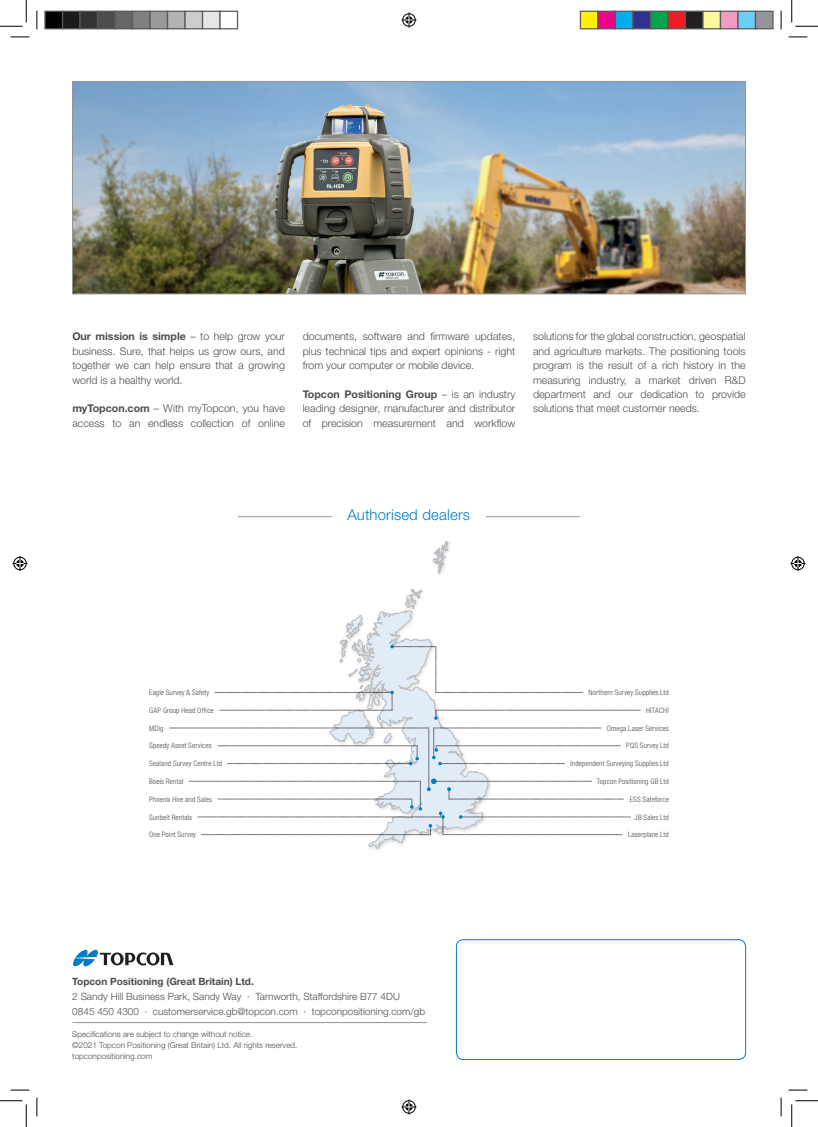
<style>
.page{position:relative;width:818px;height:1127px;background:#fff}
.page>*{position:absolute;margin:0;border:0;box-sizing:border-box;transform-origin:0 0}
.t1{font:300 15px "Helvetica Neue LT Std";letter-spacing:.01em;color:#007ec5}
.t2{font:300 10.62px/14.4px "Helvetica Neue LT Std";color:#4b4c4d;text-align:justify}
.t3{font:300 10px "Helvetica Neue LT Std";color:#4b4c4d}
.t4{font:700 10px "Helvetica Neue LT Std";color:#4b4c4d}
.t5{font:300 8.12px "Helvetica Neue LT Std";color:#4b4c4d}
.t6{font:300 condensed 7.5px "Helvetica Neue LT Std";letter-spacing:.02em;color:#4b4c4d}
.t7{font:300 condensed 7.5px "Helvetica Neue LT Std";letter-spacing:.04em;color:#4b4c4d}
.s1{font-weight:700}
</style>
<div class="page">
<div style="left:456px;top:939px;width:290px;height:120px;border:1px solid #007ec5;border-radius:7px"></div>
<hr style="left:72px;top:1022px;width:355px;height:1px;background:#939598">
<img style="left:74px;top:83px;width:670px;height:209px">
<div style="left:72px;top:81px;width:674px;height:213px;border:1px solid #939598"></div>
<svg style="left:73px;top:949px;width:100px;height:17px"></svg>
<hr style="left:238px;top:516px;width:342px;height:1px;background:#939598">
<div style="left:332px;top:509px;width:154px;height:14px;background:#fff"></div>
<svg style="left:433px;top:541px;width:15px;height:33px"></svg>
<svg style="left:169px;top:588px;width:472px;height:260px"></svg>
<svg style="left:11px;top:36px;width:18px;height:2px"></svg>
<svg style="left:788px;top:36px;width:19px;height:2px"></svg>
<svg style="left:11px;top:1089px;width:18px;height:1px"></svg>
<svg style="left:788px;top:1089px;width:19px;height:1px"></svg>
<svg style="left:36px;top:11px;width:2px;height:18px"></svg>
<svg style="left:36px;top:1097px;width:2px;height:18px"></svg>
<svg style="left:780px;top:11px;width:2px;height:18px"></svg>
<svg style="left:780px;top:1097px;width:2px;height:18px"></svg>
<svg style="left:0;top:0;width:27px;height:27px"></svg>
<svg style="left:0;top:1100px;width:27px;height:26px"></svg>
<svg style="left:791px;top:0;width:27px;height:27px"></svg>
<svg style="left:791px;top:1100px;width:27px;height:26px"></svg>
<svg style="left:401px;top:13px;width:15px;height:15px"></svg>
<svg style="left:401px;top:1099px;width:15px;height:15px"></svg>
<svg style="left:13px;top:556px;width:15px;height:15px"></svg>
<svg style="left:790px;top:556px;width:15px;height:15px"></svg>
<div style="left:45px;top:11px;width:18px;height:18px;background:#000"></div>
<div style="left:44px;top:11px;width:19px;height:18px;border:1px solid #595959"></div>
<div style="left:63px;top:11px;width:17px;height:18px;background:#1a1a1a"></div>
<div style="left:62px;top:11px;width:19px;height:18px;border:1px solid #595959"></div>
<div style="left:80px;top:11px;width:18px;height:18px;background:#333"></div>
<div style="left:79px;top:11px;width:19px;height:18px;border:1px solid #595959"></div>
<div style="left:98px;top:11px;width:17px;height:18px;background:#4d4d4d"></div>
<div style="left:97px;top:11px;width:19px;height:18px;border:1px solid #595959"></div>
<div style="left:115px;top:11px;width:18px;height:18px;background:#666"></div>
<div style="left:114px;top:11px;width:19px;height:18px;border:1px solid #595959"></div>
<div style="left:133px;top:11px;width:17px;height:18px;background:#808080"></div>
<div style="left:132px;top:11px;width:19px;height:18px;border:1px solid #595959"></div>
<div style="left:150px;top:11px;width:18px;height:18px;background:#999"></div>
<div style="left:149px;top:11px;width:19px;height:18px;border:1px solid #595959"></div>
<div style="left:168px;top:11px;width:17px;height:18px;background:#b3b3b3"></div>
<div style="left:167px;top:11px;width:19px;height:18px;border:1px solid #595959"></div>
<div style="left:185px;top:11px;width:18px;height:18px;background:#ccc"></div>
<div style="left:184px;top:11px;width:19px;height:18px;border:1px solid #595959"></div>
<div style="left:203px;top:11px;width:17px;height:18px;background:#e6e6e6"></div>
<div style="left:202px;top:11px;width:19px;height:18px;border:1px solid #595959"></div>
<div style="left:219px;top:11px;width:19px;height:18px;border:1px solid #595959"></div>
<div style="left:580px;top:11px;width:18px;height:18px;background:#fff101"></div>
<div style="left:580px;top:11px;width:18px;height:18px;border:1px solid #595959"></div>
<div style="left:598px;top:11px;width:17px;height:18px;background:#ed028c"></div>
<div style="left:597px;top:11px;width:19px;height:18px;border:1px solid #595959"></div>
<div style="left:615px;top:11px;width:18px;height:18px;background:#00aeef"></div>
<div style="left:615px;top:11px;width:18px;height:18px;border:1px solid #595959"></div>
<div style="left:633px;top:11px;width:17px;height:18px;background:#2e3092"></div>
<div style="left:632px;top:11px;width:19px;height:18px;border:1px solid #595959"></div>
<div style="left:650px;top:11px;width:18px;height:18px;background:#00a54f"></div>
<div style="left:650px;top:11px;width:18px;height:18px;border:1px solid #595959"></div>
<div style="left:668px;top:11px;width:17px;height:18px;background:#ee1d23"></div>
<div style="left:667px;top:11px;width:19px;height:18px;border:1px solid #595959"></div>
<div style="left:685px;top:11px;width:18px;height:18px;background:#231f20"></div>
<div style="left:685px;top:11px;width:18px;height:18px;border:1px solid #595959"></div>
<div style="left:703px;top:11px;width:17px;height:18px;background:#fff79a"></div>
<div style="left:702px;top:11px;width:19px;height:18px;border:1px solid #595959"></div>
<div style="left:720px;top:11px;width:18px;height:18px;background:#f499c2"></div>
<div style="left:720px;top:11px;width:18px;height:18px;border:1px solid #595959"></div>
<div style="left:738px;top:11px;width:17px;height:18px;background:#6bcff6"></div>
<div style="left:737px;top:11px;width:19px;height:18px;border:1px solid #595959"></div>
<div style="left:755px;top:11px;width:18px;height:18px;background:#939598"></div>
<div style="left:755px;top:11px;width:18px;height:18px;border:1px solid #595959"></div>
<p class="t2" style="left:72px;top:329px;width:214px"><span class="s1">Our mission is simple</span> – to help grow your business. Sure, that helps us grow ours, and together we can help ensure that a growing world is a healthy world.</p>
<p class="t2" style="left:72px;top:401px;width:214px"><span class="s1">myTopcon.com</span> – With myTopcon, you have access to an endless collection of online</p>
<p class="t2" style="left:303px;top:329px;width:214px">documents, software and firmware updates, plus technical tips and expert opinions - right from your computer or mobile device.</p>
<p class="t2" style="left:303px;top:386px;width:214px"><span class="s1">Topcon Positioning Group</span> – is an industry leading designer, manufacturer and distributor of precision measurement and workflow</p>
<p class="t2" style="left:533px;top:329px;width:214px">solutions for the global construction, geospatial and agriculture markets. The positioning tools program is the result of a rich history in the measuring industry, a market driven R&amp;D department and our dedication to provide solutions that meet customer needs.</p>
<p class="t1" style="left:347px;top:505px;width:124px">Authorised dealers</p>
<p class="t6" style="left:149px;top:688px;width:62px">Eagle Survey &amp; Safety</p>
<p class="t6" style="left:588px;top:688px;width:82px">Northern Survey Supplies Ltd</p>
<p class="t6" style="left:149px;top:705px;width:66px">GAP Group Head Office</p>
<p class="t6" style="left:149px;top:723px;width:16px">MDig</p>
<p class="t7" style="left:646px;top:705px;width:24px">HITACHI</p>
<p class="t6" style="left:607px;top:723px;width:63px">Omega Laser Services</p>
<p class="t6" style="left:149px;top:741px;width:64px">Speedy Asset Services</p>
<p class="t6" style="left:626px;top:741px;width:44px">PQS Survey Ltd</p>
<p class="t6" style="left:149px;top:759px;width:74px">Sealand Survey Centre Ltd</p>
<p class="t6" style="left:570px;top:759px;width:100px">Independent Surveying Supplies Ltd</p>
<p class="t6" style="left:149px;top:776px;width:36px">Boels Rental</p>
<p class="t6" style="left:597px;top:776px;width:74px">Topcon Positioning GB Ltd</p>
<p class="t6" style="left:149px;top:794px;width:64px">Phoenix Hire and Sales</p>
<p class="t6" style="left:630px;top:794px;width:41px">ESS Safeforce</p>
<p class="t6" style="left:149px;top:812px;width:45px">Sunbelt Rentals</p>
<p class="t6" style="left:635px;top:812px;width:36px">JB Sales Ltd</p>
<p class="t6" style="left:628px;top:830px;width:42px">Laserplane Ltd</p>
<p class="t6" style="left:149px;top:830px;width:48px">One Point Survey</p>
<p class="t4" style="left:72px;top:974px;width:183px">Topcon Positioning (Great Britain) Ltd.</p>
<p class="t3" style="left:72px;top:989px;width:329px">2 Sandy Hill Business Park, Sandy Way · Tamworth, Staffordshire B77 4DU</p>
<p class="t3" style="left:72px;top:1004px;width:354px">0845 450 4300 · customerservice.gb@topcon.com · topconpositioning.com/gb</p>
<p class="t5" style="left:72px;top:1028px;width:182px">Specifications are subject to change without notice.</p>
<p class="t5" style="left:72px;top:1039px;width:227px">©2021 Topcon Positioning (Great Britain) Ltd. All rights reserved.</p>
<p class="t5" style="left:72px;top:1051px;width:82px">topconpositioning.com</p>
</div>
